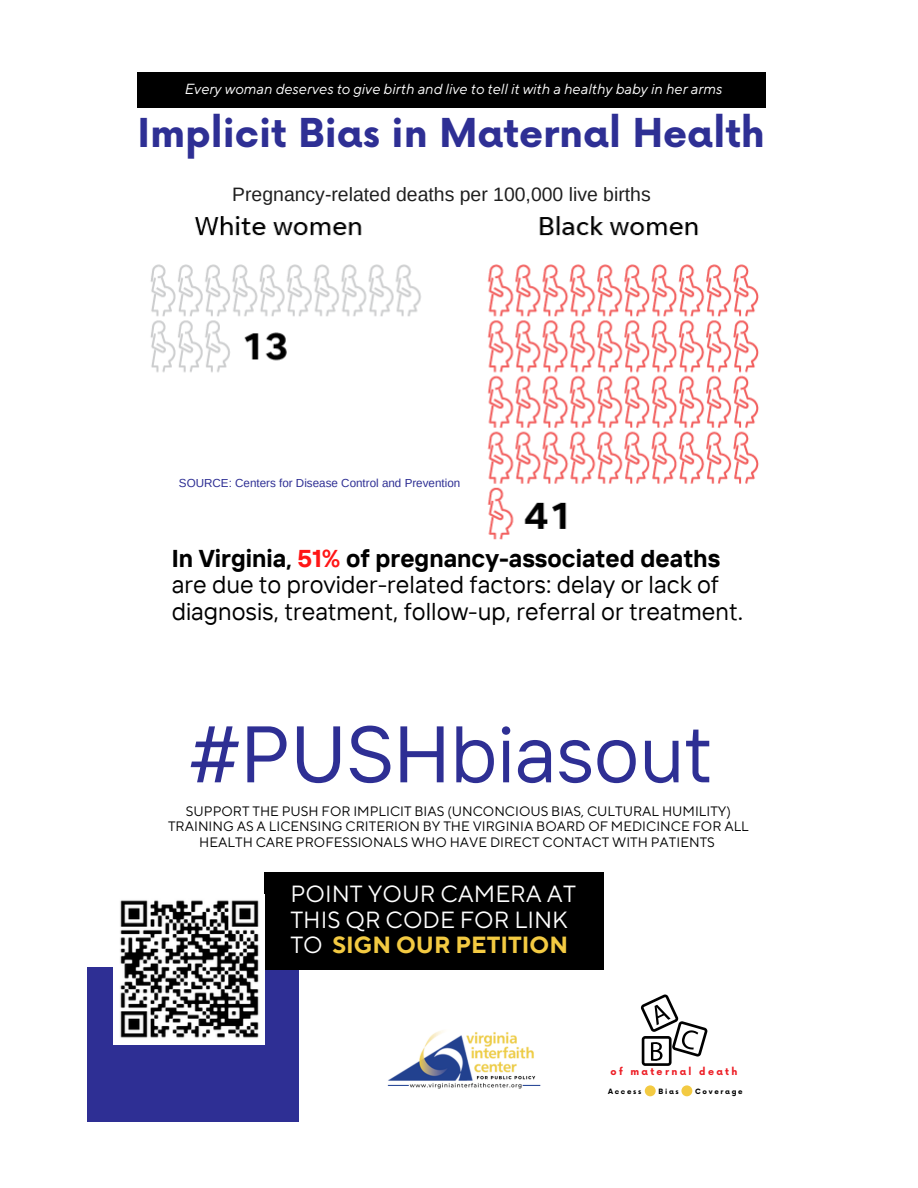
<style>
.page{position:relative;width:918px;height:1188px;background:#fff}
.page>*{position:absolute;margin:0;border:0;box-sizing:border-box;transform-origin:0 0}
.t1{font:79.95px "TT Interphases";color:#2e2f94}
.t2{font:700 38.85px "Now";color:#2e2f94}
.t3{font:24.3px/26.2px "TT Interphases";color:#000}
.t4{font:23.25px/25.5px "TT Norms Pro";color:#fff}
.t5{font:19.35px "Arimo";color:#1f1f1f}
.t6{font:italic 14.55px "TT Norms Pro";color:#fff}
.t7{font:13.65px/15.3px "TT Norms Pro";color:#000;text-align:center}
.t8{font:11.7px "Arimo";color:#2e2f94}
.t9{font:700 9.75px "Now";letter-spacing:.245em;color:#ed1c24}
.t10{font:700 7.2px "Now";letter-spacing:.235em;color:#000}
.s1{font-weight:700}
.s2{font-weight:700;color:#ff1616}
.s3{font-weight:700;color:#f3ca42}
</style>
<div class="page">
<div style="left:87px;top:968px;width:212px;height:154px;background:#2e2f94"></div>
<div style="left:264px;top:872px;width:340px;height:97px;background:#000"></div>
<img style="left:150px;top:216px;width:609px;height:324px">
<img style="left:387px;top:1030px;width:154px;height:59px">
<div style="left:138px;top:72px;width:628px;height:36px;background:#000"></div>
<div style="left:645px;top:1085px;width:11px;height:11px;background:#f3ca42;border-radius:50%"></div>
<div style="left:681px;top:1085px;width:11px;height:11px;background:#f3ca42;border-radius:50%"></div>
<svg style="left:641px;top:994px;width:66px;height:72px"></svg>
<img style="left:113px;top:900px;width:151px;height:145px">
<p class="t6" style="left:184px;top:80px;width:539px">Every woman deserves to give birth and live to tell it with a healthy baby in her arms</p>
<h2 class="t2" style="left:138px;top:112px;width:629px">Implicit Bias in Maternal Health</h2>
<h3 class="t5" style="left:232px;top:184px;width:420px">Pregnancy-related deaths per 100,000 live births</h3>
<p class="t8" style="left:179px;top:477px;width:283px">SOURCE: Centers for Disease Control and Prevention</p>
<h3 class="t3" style="left:172px;top:545px;width:573px"><span class="s1">In Virginia,</span> <span class="s2">51%</span> <span class="s1">of pregnancy-associated deaths </span>are due to provider-related factors: delay or lack of diagnosis, treatment, follow-up, referral or treatment.</h3>
<h1 class="t1" style="left:189px;top:702px;width:525px">#PUSHbiasout</h1>
<p class="t7" style="left:168px;top:804px;width:582px">SUPPORT THE PUSH FOR IMPLICIT BIAS (UNCONCIOUS BIAS, CULTURAL HUMILITY)<br>TRAINING AS A LICENSING CRITERION BY THE VIRGINIA BOARD OF MEDICINCE FOR ALL<br>HEALTH CARE PROFESSIONALS WHO HAVE DIRECT CONTACT WITH PATIENTS</p>
<h3 class="t4" style="left:290px;top:882px;width:287px">POINT YOUR CAMERA AT<br>THIS QR CODE FOR LINK<br>TO <span class="s3">SIGN OUR PETITION</span></h3>
<p class="t9" style="left:611px;top:1066px;width:128px">of maternal death</p>
<p class="t10" style="left:608px;top:1087px;width:35px">Access</p>
<p class="t10" style="left:659px;top:1087px;width:22px">Bias</p>
<p class="t10" style="left:695px;top:1087px;width:49px">Coverage</p>
</div>
